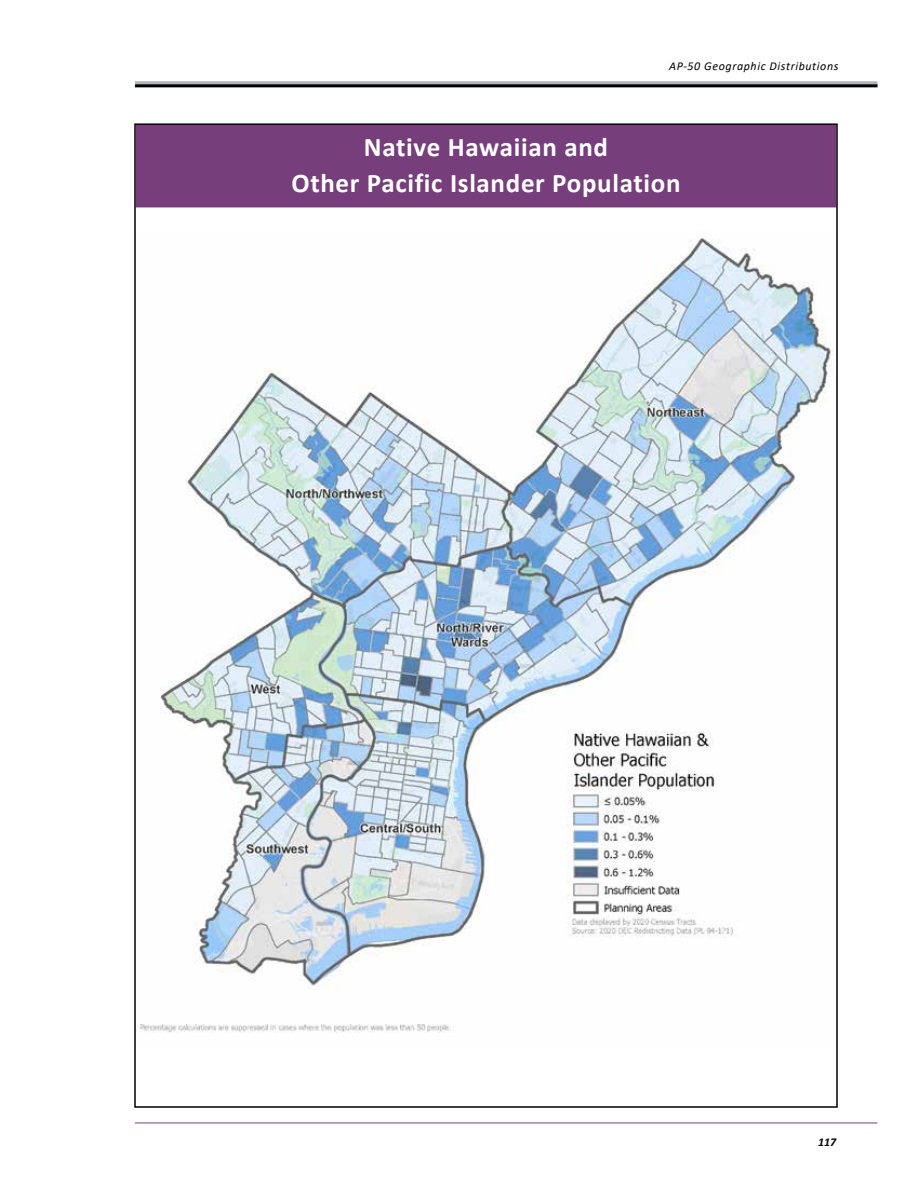
<style>
.page{position:relative;width:918px;height:1188px;background:#fff}
.page>*{position:absolute;margin:0;border:0;box-sizing:border-box;transform-origin:0 0}
.t1{font:700 27px/36px "Calibri";letter-spacing:.025em;color:#fff;text-align:center}
.t2{font:italic 12px "Calibri";letter-spacing:.05em;color:#000}
.t3{font:italic 700 12px "Calibri";color:#000}
</style>
<div class="page">
<hr style="left:135px;top:1123px;width:742px;height:1px;background:#763e7b">
<div style="left:135px;top:81px;width:743px;height:5px;background:#b1b4b6"></div>
<hr style="left:135px;top:84px;width:743px;height:3px;background:#000">
<div style="left:136px;top:125px;width:700px;height:82px;background:#763e7b"></div>
<img style="left:139px;top:238px;width:694px;height:795px">
<p class="t2" style="left:669px;top:58px;width:171px">AP-50 Geographic Distributions</p>
<p class="t1" style="left:291px;top:128px;width:391px">Native Hawaiian and<br>Other Pacific Islander Population</p>
<p class="t3" style="left:818px;top:1134px;width:20px">117</p>
</div>
